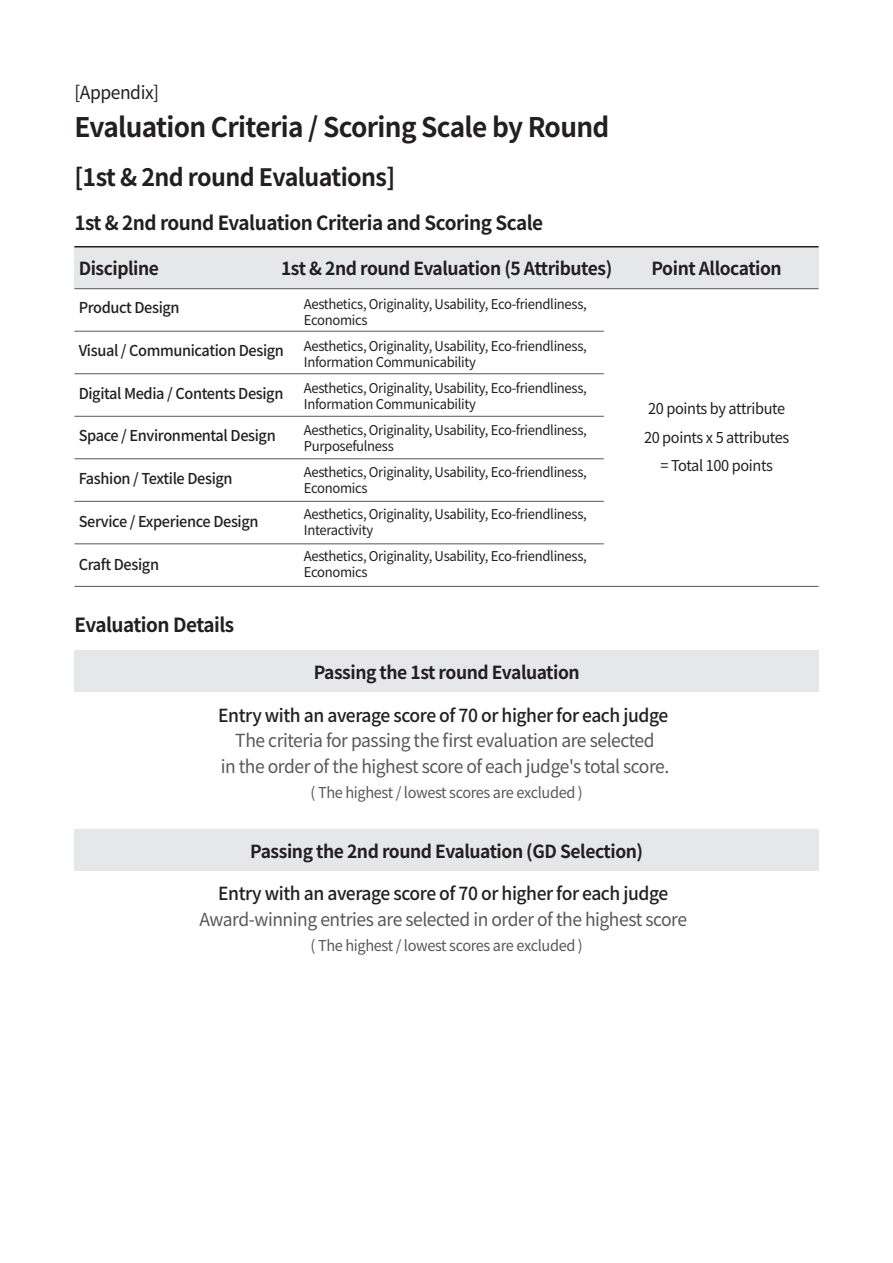
<style>
.page{position:relative;width:893px;height:1263px;background:#fff}
.page>*{position:absolute;margin:0;border:0;box-sizing:border-box;transform-origin:0 0}
.t1{font:700 27px "Noto Sans CJ Kkr";letter-spacing:-.025em;color:#231f20}
.t2{font:700 24px "Noto Sans CJ Kkr";letter-spacing:-.025em;color:#231f20}
.t3{font:700 19.5px "Noto Sans CJ Kkr";letter-spacing:-.025em;color:#231f20}
.t4{font:18px/25.5px "Noto Sans CJ Kkr";letter-spacing:-.025em;color:#57585a;text-align:center}
.t5{font:700 18px "Noto Sans CJ Kkr";letter-spacing:-.025em;color:#231f20}
.t6{font:500 18px "Noto Sans CJ Kkr";letter-spacing:-.025em;color:#231f20}
.t7{font:18px "Noto Sans CJ Kkr";letter-spacing:-.025em;color:#231f20}
.t8{font:500 15px "Noto Sans CJ Kkr";letter-spacing:-.025em;color:#231f20}
.t9{font:15px "Noto Sans CJ Kkr";letter-spacing:-.025em;color:#57585a}
.t10{font:15px/28.5px "Noto Sans CJ Kkr";letter-spacing:-.025em;color:#231f20;text-align:center}
.t11{font:13.5px/16.5px "Noto Sans CJ Kkr";letter-spacing:-.025em;color:#231f20}
</style>
<div class="page">
<div style="left:74px;top:829px;width:745px;height:42px;background:#e6e7e9"></div>
<div style="left:74px;top:650px;width:745px;height:42px;background:#e6e7e9"></div>
<div style="left:74px;top:246px;width:745px;height:43px;background:#e6e7e9"></div>
<hr style="left:74px;top:586px;width:745px;height:1px;background:#57585a">
<hr style="left:74px;top:544px;width:530px;height:1px;background:#57585a">
<hr style="left:74px;top:501px;width:530px;height:1px;background:#57585a">
<hr style="left:74px;top:458px;width:530px;height:1px;background:#57585a">
<hr style="left:74px;top:416px;width:530px;height:1px;background:#57585a">
<hr style="left:74px;top:373px;width:530px;height:1px;background:#57585a">
<hr style="left:74px;top:331px;width:530px;height:1px;background:#57585a">
<hr style="left:74px;top:288px;width:745px;height:1px;background:#57585a">
<hr style="left:74px;top:246px;width:745px;height:1px;background:#231f20">
<h3 class="t7" style="left:74px;top:83px;width:86px">[Appendix]</h3>
<h1 class="t1" style="left:74px;top:112px;width:536px">Evaluation Criteria / Scoring Scale by Round</h1>
<h2 class="t2" style="left:74px;top:164px;width:322px">[1st &amp; 2nd round Evaluations]</h2>
<h3 class="t3" style="left:74px;top:212px;width:470px">1st &amp; 2nd round Evaluation Criteria and Scoring Scale</h3>
<h3 class="t5" style="left:79px;top:258px;width:82px">Discipline</h3>
<h3 class="t5" style="left:281px;top:258px;width:333px">1st &amp; 2nd round Evaluation (5 Attributes)</h3>
<h3 class="t5" style="left:651px;top:258px;width:132px">Point Allocation</h3>
<p class="t8" style="left:79px;top:299px;width:103px">Product Design</p>
<p class="t8" style="left:79px;top:342px;width:207px">Visual / Communication Design</p>
<p class="t8" style="left:79px;top:385px;width:206px">Digital Media / Contents Design</p>
<p class="t8" style="left:79px;top:427px;width:199px">Space / Environmental Design</p>
<p class="t8" style="left:79px;top:470px;width:155px">Fashion / Textile Design</p>
<p class="t8" style="left:79px;top:513px;width:181px">Service / Experience Design</p>
<p class="t8" style="left:79px;top:556px;width:82px">Craft Design</p>
<p class="t11" style="left:304px;top:296px;width:284px">Aesthetics, Originality, Usability, Eco-friendliness,<br>Economics</p>
<p class="t11" style="left:304px;top:338px;width:284px">Aesthetics, Originality, Usability, Eco-friendliness,<br>Information Communicability</p>
<p class="t11" style="left:304px;top:380px;width:284px">Aesthetics, Originality, Usability, Eco-friendliness,<br>Information Communicability</p>
<p class="t11" style="left:304px;top:422px;width:284px">Aesthetics, Originality, Usability, Eco-friendliness,<br>Purposefulness</p>
<p class="t11" style="left:304px;top:464px;width:284px">Aesthetics, Originality, Usability, Eco-friendliness,<br>Economics</p>
<p class="t11" style="left:304px;top:506px;width:284px">Aesthetics, Originality, Usability, Eco-friendliness,<br>Interactivity</p>
<p class="t11" style="left:304px;top:548px;width:284px">Aesthetics, Originality, Usability, Eco-friendliness,<br>Economics</p>
<p class="t10" style="left:644px;top:395px;width:147px">20 points by attribute<br>20 points x 5 attributes = Total 100 points</p>
<h3 class="t3" style="left:74px;top:614px;width:161px">Evaluation Details</h3>
<h3 class="t5" style="left:314px;top:662px;width:268px">Passing the 1st round Evaluation</h3>
<h3 class="t6" style="left:218px;top:705px;width:451px">Entry with an average score of 70 or higher for each judge</h3>
<h3 class="t4" style="left:221px;top:728px;width:450px">The criteria for passing the first evaluation are selected<br>in the order of the highest score of each judge's total score.</h3>
<p class="t9" style="left:311px;top:784px;width:274px">( The highest / lowest scores are excluded )</p>
<h3 class="t5" style="left:250px;top:841px;width:394px">Passing the 2nd round Evaluation (GD Selection)</h3>
<h3 class="t6" style="left:218px;top:883px;width:451px">Entry with an average score of 70 or higher for each judge</h3>
<h3 class="t4" style="left:199px;top:907px;width:489px">Award-winning entries are selected in order of the highest score</h3>
<p class="t9" style="left:311px;top:937px;width:274px">( The highest / lowest scores are excluded )</p>
</div>
